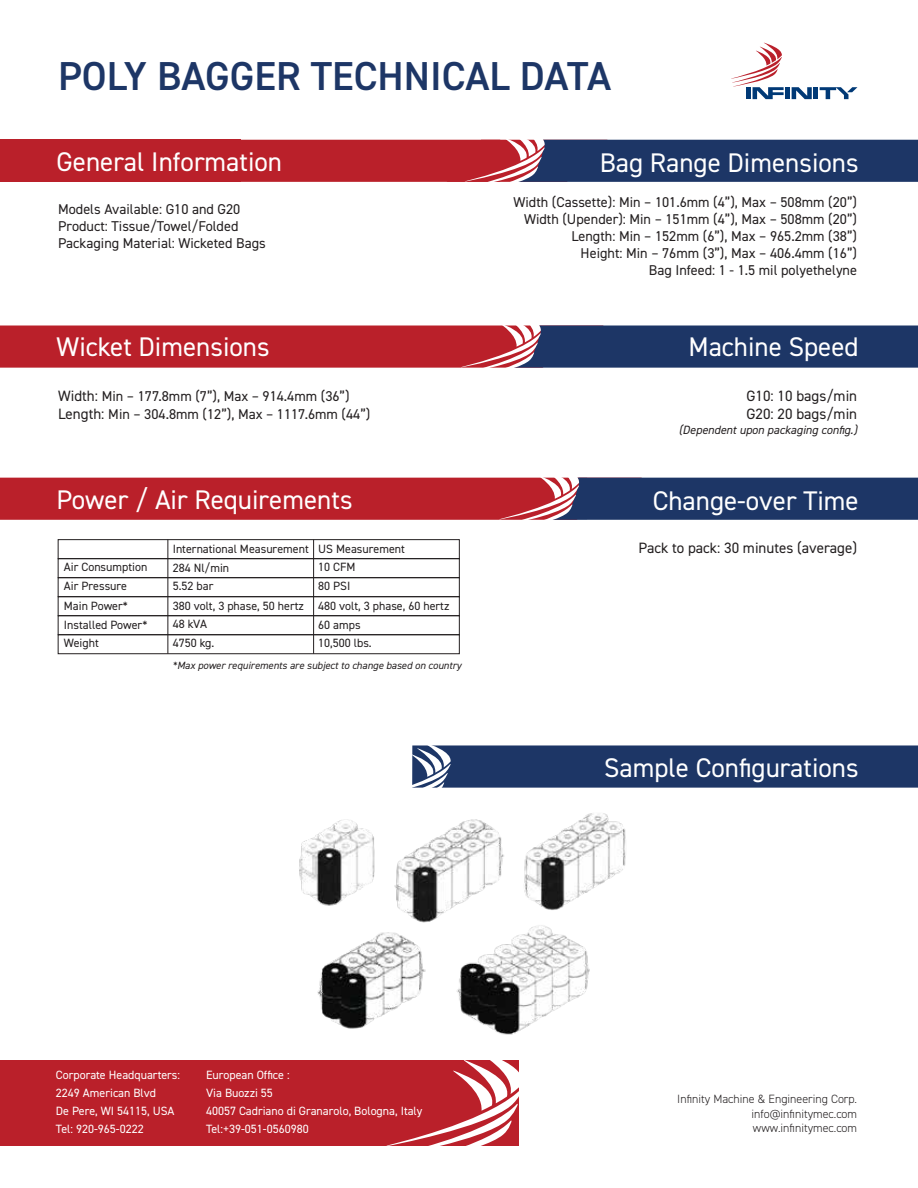
<style>
.page{position:relative;width:918px;height:1188px;background:#fff}
.page>*{position:absolute;margin:0;border:0;box-sizing:border-box;transform-origin:0 0}
.t1{font:600 40.5px "DIN2014";color:#1d3666}
.t2{font:27px "DIN2014";color:#fff}
.t3{font:15px/18px "DIN2014";color:#231f20}
.t4{font:14.25px/17.1px "DIN2014";color:#231f20}
.t5{font:12px/19.2px "DIN2014";color:#231f20}
.t6{font:12px/18.1px "DIN2014";color:#fff}
.t7{font:300 12px/14.4px "DIN2014";color:#231f20;text-align:justify}
.t8{font:italic 12px "DIN2014";color:#231f20}
.t9{font:italic 10.5px "DIN2014";color:#231f20}
.s1{font-size:15px}
</style>
<div class="page">
<div style="left:0;top:140px;width:240px;height:42px;background:#ba202a"></div>
<svg style="left:0;top:477px;width:918px;height:43px;background:#833048"></svg>
<svg style="left:0;top:325px;width:918px;height:43px;background:#7c314a"></svg>
<div style="left:58px;top:539px;width:402px;height:20px;border:1px solid #231f20"></div>
<div style="left:58px;top:558px;width:402px;height:20px;border:1px solid #231f20"></div>
<div style="left:58px;top:577px;width:402px;height:20px;border:1px solid #231f20"></div>
<div style="left:58px;top:596px;width:402px;height:20px;border:1px solid #231f20"></div>
<div style="left:58px;top:615px;width:402px;height:20px;border:1px solid #231f20"></div>
<div style="left:58px;top:634px;width:402px;height:20px;border:1px solid #231f20"></div>
<hr style="left:167px;top:539px;width:1px;height:115px;background:#231f20">
<hr style="left:313px;top:540px;width:1px;height:114px;background:#231f20">
<div style="left:412px;top:745px;width:506px;height:43px;background:#1d3666"></div>
<svg style="left:201px;top:139px;width:717px;height:43px;background:#6b3552"></svg>
<svg style="left:412px;top:745px;width:39px;height:43px"></svg>
<div style="left:0;top:1060px;width:518px;height:86px;background:#ba202a"></div>
<svg style="left:386px;top:1060px;width:133px;height:86px"></svg>
<img style="left:299px;top:813px;width:327px;height:222px">
<svg style="left:731px;top:43px;width:53px;height:56px"></svg>
<div style="left:785px;top:87px;width:5px;height:12px;background:#003976"></div>
<svg style="left:792px;top:87px;width:20px;height:12px"></svg>
<hr style="left:814px;top:87px;width:4px;height:12px;background:#003976">
<svg style="left:820px;top:87px;width:37px;height:12px"></svg>
<h1 class="t1" style="left:58px;top:49px;width:555px">POLY BAGGER TECHNICAL DATA</h1>
<h2 class="t2" style="left:57px;top:145px;width:227px">General Information</h2>
<p class="t4" style="left:58px;top:200px;width:209px">Models Available: G10 and G20<br>Product: Tissue/Towel/Folded<br>Packaging Material: Wicketed Bags</p>
<h2 class="t2" style="left:600px;top:146px;width:260px">Bag Range Dimensions</h2>
<p class="t4" style="left:514px;top:193px;width:345px;text-align:right">Width (Cassette): Min – 101.6mm (4”), Max – 508mm (20”)<br>Width (Upender): Min – 151mm (4”), Max – 508mm (20”)<br>Length: Min – 152mm (6”), Max – 965.2mm (38”)<br>Height: Min – 76mm (3”), Max – 406.4mm (16”)<br>Bag Infeed: 1 - 1.5 mil polyethelyne</p>
<h2 class="t2" style="left:57px;top:330px;width:215px">Wicket Dimensions</h2>
<h2 class="t2" style="left:688px;top:330px;width:172px">Machine Speed</h2>
<p class="t4" style="left:58px;top:387px;width:314px;line-height:18px"><span class="s1">Width:</span> Min – 177.8mm (7”), Max – 914.4mm (36”)<br><span class="s1">Length:</span> Min – 304.8mm (12”), Max – 1117.6mm (44”)</p>
<h2 class="t2" style="left:57px;top:482px;width:297px">Power / Air Requirements</h2>
<p class="t5" style="left:64px;top:557px;width:85px">Air Consumption<br>Air Pressure<br>Main Power*<br>Installed Power*</p>
<p class="t5" style="left:64px;top:633px;width:36px">Weight</p>
<p class="t5" style="left:173px;top:539px;width:234px">International Measurement US Measurement</p>
<p class="t5" style="left:173px;top:558px;width:58px">284 Nl/min</p>
<p class="t5" style="left:173px;top:576px;width:42px">5.52 bar</p>
<p class="t5" style="left:173px;top:596px;width:133px;line-height:18.8px">380 volt, 3 phase, 50 hertz<br>48 kVA</p>
<p class="t5" style="left:173px;top:633px;width:43px">4750 kg.</p>
<p class="t5" style="left:318px;top:557px;width:133px">10 CFM<br>80 PSI<br>480 volt, 3 phase, 60 hertz<br>60 amps</p>
<p class="t5" style="left:318px;top:633px;width:55px">10,500 lbs.</p>
<p class="t9" style="left:173px;top:659px;width:290px">*Max power requirements are subject to change based on country</p>
<p class="t6" style="left:56px;top:1065px;width:126px">Corporate Headquarters:<br>2249 American Blvd<br>De Pere, WI 54115, USA<br>Tel: 920-965-0222</p>
<p class="t6" style="left:206px;top:1065px;width:218px">European Office :<br>Via Buozzi 55<br>40057 Cadriano di Granarolo, Bologna, Italy<br>Tel:+39-051-0560980</p>
<p class="t3" style="left:747px;top:387px;width:112px">G10: 10 bags/min<br>G20: 20 bags/min</p>
<p class="t8" style="left:679px;top:422px;width:180px">(Dependent upon packaging config.)</p>
<h2 class="t2" style="left:653px;top:484px;width:207px">Change-over Time</h2>
<p class="t3" style="left:639px;top:539px;width:220px">Pack to pack: 30 minutes (average)</p>
<h2 class="t2" style="left:604px;top:751px;width:256px">Sample Configurations</h2>
<p class="t7" style="left:751px;top:1092px;width:107px;text-indent:-74px">Infinity Machine &amp; Engineering Corp. info@infinitymec.com www.infinitymec.com</p>
</div>
